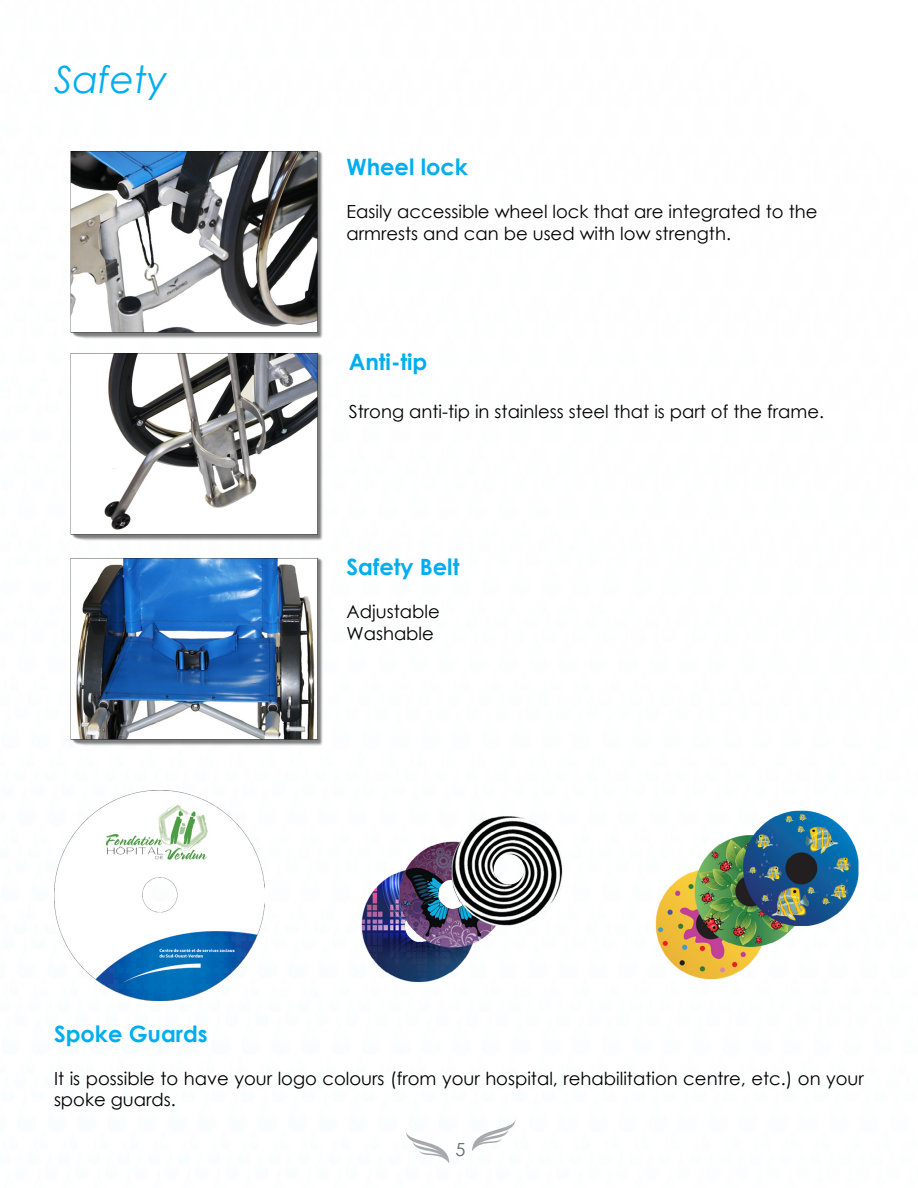
<style>
.page{position:relative;width:918px;height:1188px;background:#fff}
.page>*{position:absolute;margin:0;border:0;box-sizing:border-box;transform-origin:0 0}
.t1{font:italic 37.5px "Century Gothic";color:#00aeef}
.t2{font:700 22.5px "Century Gothic";color:#00aeef}
.t3{font:18px/21.6px "Century Gothic";color:#000}
.t4{font:18px "Century Gothic";color:#656669}
</style>
<div class="page">
<svg style="left:406px;top:1132px;width:44px;height:31px"></svg>
<svg style="left:472px;top:1119px;width:44px;height:32px"></svg>
<img style="left:70px;top:150px;width:253px;height:189px">
<img style="left:70px;top:352px;width:253px;height:189px">
<img style="left:70px;top:557px;width:253px;height:189px">
<img style="left:54px;top:790px;width:211px;height:211px">
<img style="left:361px;top:816px;width:202px;height:167px">
<img style="left:655px;top:810px;width:204px;height:170px">
<h1 class="t1" style="left:54px;top:53px;width:115px">Safety</h1>
<p class="t2" style="left:346px;top:150px;width:123px">Wheel lock</p>
<p class="t3" style="left:346px;top:201px;width:473px">Easily accessible wheel lock that are integrated to the armrests and can be used with low strength.</p>
<p class="t2" style="left:349px;top:344px;width:80px">Anti-tip</p>
<p class="t3" style="left:349px;top:401px;width:477px">Strong anti-tip in stainless steel that is part of the frame.</p>
<p class="t2" style="left:346px;top:550px;width:114px">Safety Belt</p>
<p class="t3" style="left:346px;top:600px;width:95px">Adjustable<br>Washable</p>
<p class="t2" style="left:54px;top:1016px;width:155px">Spoke Guards</p>
<p class="t3" style="left:54px;top:1067px;width:812px">It is possible to have your logo colours (from your hospital, rehabilitation centre, etc.) on your spoke guards.</p>
<p class="t4" style="left:456px;top:1136px;width:11px">5</p>
</div>
